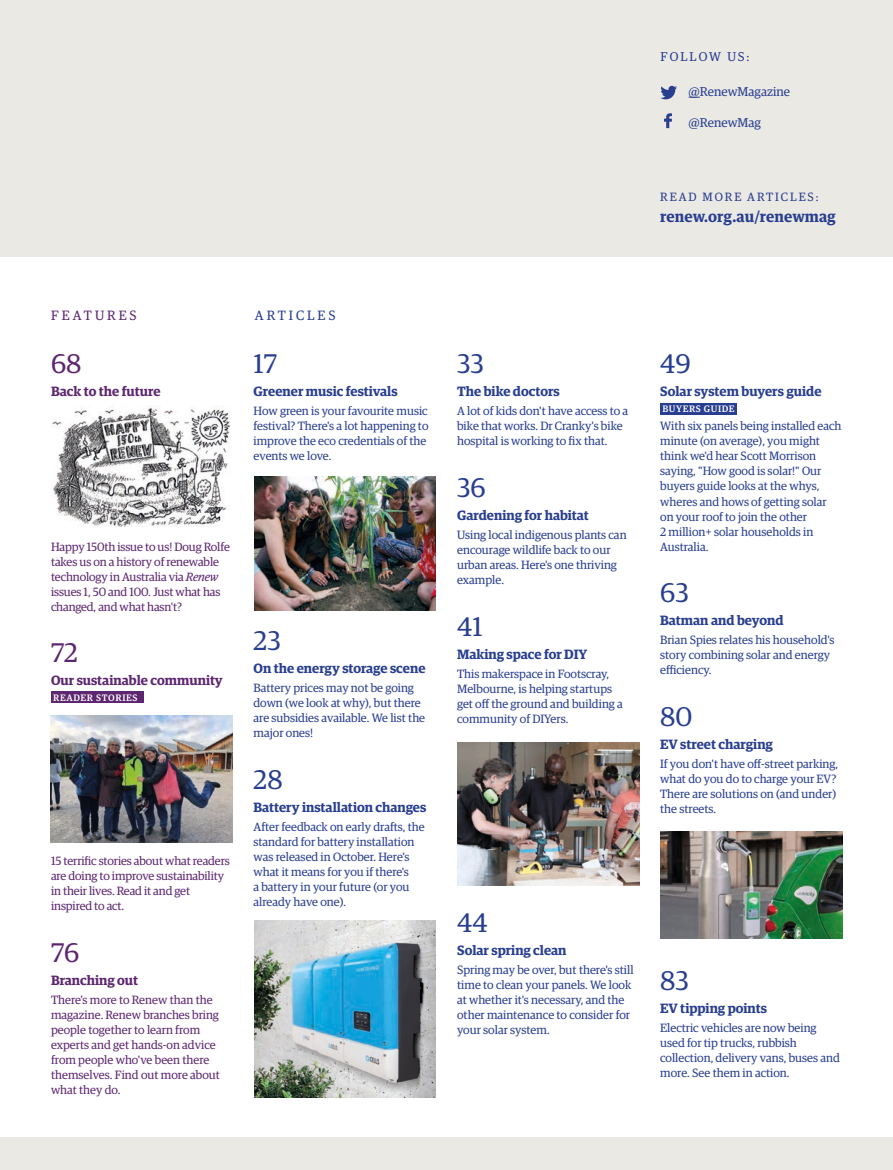
<style>
.page{position:relative;width:893px;height:1170px;background:#fff}
.page>*{position:absolute;margin:0;border:0;box-sizing:border-box;transform-origin:0 0}
.Contents_-_article_p{font:27px "Guardian Egyp";color:#283e90}
.Contents_-_feature_p{font:27px "Guardian Egyp";color:#5d2670}
.t1{font:700 15px "Guardian Text Egyp";color:#283e90}
.Contents_-_article_t{font:600 13.5px "Guardian Egyp";color:#283e90}
.Contents_-_feature_t{font:600 13.5px "Guardian Egyp";color:#5d2670}
.t2{font:13.5px "Guardian Egyp";letter-spacing:.22em;color:#5d2670}
.t3{font:13.5px "Guardian Egyp";letter-spacing:.22em;color:#283e90}
.t4{font:12.75px "Guardian Egyp";color:#283e90}
.t5{font:12.75px "Guardian Egyp";letter-spacing:.155em;color:#283e90}
.Contents_-_article_d{font:12px/15px "Guardian Egyp";color:#283e90}
.Contents_-_feature_d{font:12px/15px "Guardian Egyp";letter-spacing:-.01em;color:#5d2670}
.Contents_-_article_d-2{font:12px "Guardian Egyp";letter-spacing:.16em;color:#283e90}
.Contents_-_buyers_gu{font:500 9px "Guardian Text Egyp";letter-spacing:.065em;color:#fff}
.s1{font-style:italic}
</style>
<div class="page">
<div style="left:0;top:0;width:893px;height:257px;background:#ebe9e4"></div>
<img style="left:457px;top:742px;width:182px;height:143px">
<div style="left:660px;top:403px;width:77px;height:11px;background:#283e90"></div>
<div style="left:51px;top:691px;width:92px;height:12px;background:#5d2670"></div>
<img style="left:254px;top:476px;width:182px;height:134px">
<img style="left:51px;top:406px;width:179px;height:120px">
<svg style="left:664px;top:113px;width:8px;height:15px"></svg>
<svg style="left:660px;top:86px;width:17px;height:13px"></svg>
<div style="left:0;top:1137px;width:893px;height:32px;background:#ebe9e4"></div>
<img style="left:50px;top:715px;width:183px;height:127px">
<img style="left:660px;top:831px;width:182px;height:107px">
<img style="left:254px;top:920px;width:182px;height:177px">
<p class="t5" style="left:660px;top:48px;width:90px">FOLLOW US:</p>
<p class="t4" style="left:689px;top:83px;width:103px">@RenewMagazine</p>
<p class="t4" style="left:689px;top:114px;width:74px">@RenewMag</p>
<p class="Contents_-_article_d-2" style="left:660px;top:189px;width:160px">READ MORE ARTICLES:</p>
<p class="t1" style="left:660px;top:204px;width:177px">renew.org.au/renewmag</p>
<p class="t2" style="left:51px;top:306px;width:87px">FEATURES</p>
<p class="t3" style="left:255px;top:306px;width:82px">ARTICLES</p>
<p class="Contents_-_feature_p" style="left:51px;top:345px;width:32px">68</p>
<p class="Contents_-_feature_t" style="left:51px;top:381px;width:111px">Back to the future</p>
<p class="Contents_-_article_p" style="left:254px;top:345px;width:25px">17</p>
<p class="Contents_-_article_t" style="left:254px;top:381px;width:146px">Greener music festivals</p>
<p class="Contents_-_article_d" style="left:254px;top:403px;width:176px">How green is your favourite music festival? There's a lot happening to improve the eco credentials of the events we love.</p>
<p class="Contents_-_feature_d" style="left:51px;top:538px;width:180px">Happy 150th issue to us! Doug Rolfe takes us on a history of renewable technology in Australia via <span class="s1">Renew </span>issues 1, 50 and 100. Just what has changed, and what hasn't?</p>
<p class="Contents_-_feature_p" style="left:51px;top:634px;width:29px">72</p>
<p class="Contents_-_feature_t" style="left:51px;top:670px;width:173px">Our sustainable community</p>
<p class="Contents_-_buyers_gu" style="left:53px;top:690px;width:86px">READER STORIES</p>
<p class="Contents_-_feature_d" style="left:51px;top:852px;width:180px">15 terrific stories about what readers are doing to improve sustainability in their lives. Read it and get inspired to act.</p>
<p class="Contents_-_feature_p" style="left:51px;top:933px;width:30px">76</p>
<p class="Contents_-_feature_t" style="left:51px;top:970px;width:89px">Branching out</p>
<p class="Contents_-_feature_d" style="left:51px;top:991px;width:170px">There's more to Renew than the magazine. Renew branches bring people together to learn from experts and get hands-on advice from people who've been there themselves. Find out more about what they do.</p>
<p class="Contents_-_article_p" style="left:254px;top:622px;width:29px">23</p>
<p class="Contents_-_article_t" style="left:254px;top:658px;width:174px">On the energy storage scene</p>
<p class="Contents_-_article_d" style="left:254px;top:680px;width:173px">Battery prices may not be going down (we look at why), but there are subsidies available. We list the major ones!</p>
<p class="Contents_-_article_p" style="left:254px;top:761px;width:31px">28</p>
<p class="Contents_-_article_t" style="left:254px;top:797px;width:174px">Battery installation changes</p>
<p class="Contents_-_article_d" style="left:254px;top:818px;width:173px">After feedback on early drafts, the standard for battery installation was released in October. Here's what it means for you if there's<br>a battery in your future (or you already have one).</p>
<p class="Contents_-_article_p" style="left:457px;top:345px;width:28px">33</p>
<p class="Contents_-_article_t" style="left:457px;top:381px;width:104px">The bike doctors</p>
<p class="Contents_-_article_d" style="left:457px;top:403px;width:173px">A lot of kids don't have access to a bike that works. Dr Cranky's bike hospital is working to fix that.</p>
<p class="Contents_-_article_p" style="left:457px;top:469px;width:30px">36</p>
<p class="Contents_-_article_t" style="left:457px;top:505px;width:133px">Gardening for habitat</p>
<p class="Contents_-_article_d" style="left:457px;top:527px;width:171px">Using local indigenous plants can encourage wildlife back to our urban areas. Here's one thriving example.</p>
<p class="Contents_-_article_p" style="left:457px;top:608px;width:27px">41</p>
<p class="Contents_-_article_t" style="left:457px;top:644px;width:132px">Making space for DIY</p>
<p class="Contents_-_article_d" style="left:457px;top:665px;width:167px">This makerspace in Footscray,<br>Melbourne, is helping startups get off the ground and building a community of DIYers.</p>
<p class="Contents_-_article_p" style="left:660px;top:345px;width:32px">49</p>
<p class="Contents_-_article_t" style="left:660px;top:381px;width:163px">Solar system buyers guide</p>
<p class="Contents_-_buyers_gu" style="left:662px;top:401px;width:74px">BUYERS GUIDE</p>
<p class="Contents_-_article_d" style="left:660px;top:418px;width:183px">With six panels being installed each minute (on average), you might think we'd hear Scott Morrison saying, "How good is solar!" Our buyers guide looks at the whys, wheres and hows of getting solar on your roof to join the other<br>2 million+ solar households in<br>Australia.</p>
<p class="Contents_-_article_p" style="left:660px;top:574px;width:30px">63</p>
<p class="Contents_-_article_t" style="left:660px;top:610px;width:125px">Batman and beyond</p>
<p class="Contents_-_article_d" style="left:660px;top:632px;width:176px">Brian Spies relates his household's story combining solar and energy efficiency.</p>
<p class="Contents_-_article_p" style="left:660px;top:698px;width:34px">80</p>
<p class="Contents_-_article_t" style="left:660px;top:734px;width:114px">EV street charging</p>
<p class="Contents_-_article_d" style="left:660px;top:755px;width:179px">If you don't have off-street parking, what do you do to charge your EV?<br>There are solutions on (and under) the streets.</p>
<p class="Contents_-_article_p" style="left:457px;top:904px;width:32px">44</p>
<p class="Contents_-_article_t" style="left:457px;top:940px;width:111px">Solar spring clean</p>
<p class="Contents_-_article_d" style="left:457px;top:961px;width:178px">Spring may be over, but there's still time to clean your panels. We look at whether it's necessary, and the other maintenance to consider for your solar system.</p>
<p class="Contents_-_article_p" style="left:660px;top:962px;width:30px">83</p>
<p class="Contents_-_article_t" style="left:660px;top:998px;width:108px">EV tipping points</p>
<p class="Contents_-_article_d" style="left:660px;top:1019px;width:181px">Electric vehicles are now being used for tip trucks, rubbish collection, delivery vans, buses and more. See them in action.</p>
</div>
